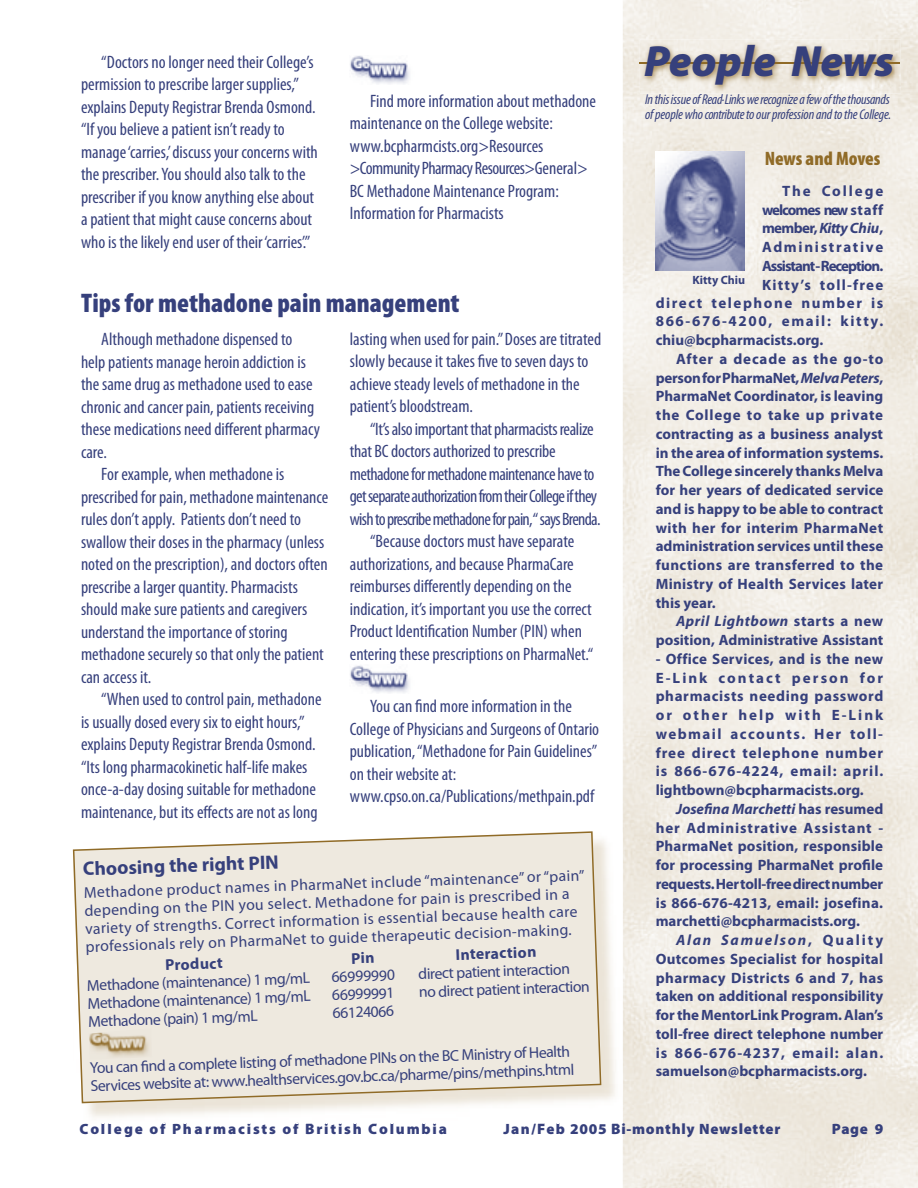
<style>
.page{position:relative;width:918px;height:1188px;background:#fff}
.page>*{position:absolute;margin:0;border:0;box-sizing:border-box;transform-origin:0 0}
.t1{font:italic 900 43.8px "Myriad Pro";letter-spacing:-.01em;color:#36407c}
.t2{font:900 condensed 27px "Myriad Pro";color:#36407c}
.t3{font:700 19.5px "Myriad Pro";color:#36407c}
.t4{font:900 condensed 19.5px "Myriad Pro";letter-spacing:-.005em;color:#906b27}
.t5{font:condensed 18px/22.5px "Myriad Pro";color:#36407c}
.t6{font:condensed 18px "Myriad Pro";letter-spacing:-.04em;color:#36407c}
.t7{font:condensed 18px "Myriad Pro";letter-spacing:-.02em;color:#36407c}
.t8{font:condensed 18px "Myriad Pro";letter-spacing:-.03em;color:#36407c}
.t9{font:15.75px/18px "Myriad Pro";color:#36407c}
.t10{font:700 15.75px "Myriad Pro";color:#36407c}
.t11{font:700 15px/18.8px "Myriad Pro";color:#36407c;text-align:justify}
.t12{font:900 15px "Myriad Pro";letter-spacing:.12em;color:#36407c}
.t13{font:900 15px "Myriad Pro";letter-spacing:.05em;color:#36407c}
.t14{font:italic condensed 14.25px/15px "Myriad Pro";letter-spacing:-.02em;color:#36407c}
.t15{font:700 12px "Myriad Pro";color:#36407c}
.s1{font-style:italic}
</style>
<div class="page">
<img style="left:623px;top:0;width:295px;height:1188px">
<hr style="left:639px;top:63px;width:261px;height:1px;background:#906b27">
<img style="left:640px;top:40px;width:261px;height:54px">
<img style="left:640px;top:63px;width:260px;height:1px">
<img style="left:350px;top:55px;width:60px;height:29px">
<img style="left:247px;top:1123px;width:189px;height:1px">
<img style="left:656px;top:151px;width:89px;height:120px">
<img style="left:350px;top:665px;width:60px;height:28px">
<svg style="left:73px;top:831px;width:528px;height:272px;background:#ece7dc"></svg>
<svg style="left:352px;top:952px;width:22px;height:12px"></svg>
<h1 class="t1" style="left:644px;top:37px;width:251px">People News</h1>
<p class="t5" style="left:81px;top:51px;width:238px;text-indent:20px">“Doctors no longer need their College’s permission to prescribe larger supplies,” explains Deputy Registrar Brenda Osmond. “If you believe a patient isn’t ready to manage ‘carries,’ discuss your concerns with the prescriber. You should also talk to the prescriber if you know anything else about a patient that might cause concerns about who is the likely end user of their ‘carries’.”</p>
<p class="t14" style="left:645px;top:92px;width:248px">In this issue of Read.Linkswe recognize a few of the thousands of people who contribute to our profession and to the College.</p>
<p class="t5" style="left:350px;top:90px;width:248px;text-indent:20px">Find more information about methadone maintenance on the College website: www.bcpharmcists.org&gt;Resources &gt;Community Pharmacy Resources&gt;General&gt; BC Methadone Maintenance Program:<br>Information for Pharmacists</p>
<p class="t4" style="left:765px;top:148px;width:117px">News and Moves</p>
<p class="t11" style="left:762px;top:182px;width:123px;text-indent:20px">The College welcomes new staff member, <span class="s1">Kitty Chiu</span>, Administrative Assistant- Reception.<br>Kitty’s toll-free</p>
<p class="t15" style="left:693px;top:273px;width:54px">Kitty Chiu</p>
<h2 class="t2" style="left:81px;top:288px;width:380px">Tips for methadone pain management</h2>
<p class="t11" style="left:656px;top:293px;width:229px">direct telephone number is 866-676-4200, email: kitty. chiu@bcpharmacists.org.</p>
<p class="t11" style="left:656px;top:350px;width:229px;text-indent:20px">After a decade as the go-to person for PharmaNet, <span class="s1">Melva Peters</span>, PharmaNet Coordinator, is leaving the College to take up private contracting as a business analyst in the area of information systems.<br>The College sincerely thanks Melva for her years of dedicated service and is happy to be able to contract with her for interim PharmaNet administration services until these functions are transferred to the Ministry of Health Services later this year.</p>
<p class="t11" style="left:656px;top:612px;width:229px;text-align:right"><span class="s1">April Lightbown</span> starts a new position, Administrative Assistant</p>
<p class="t11" style="left:656px;top:650px;width:229px">- Office Services, and is the new E-Link contact person for pharmacists needing password or other help with E-Link webmail accounts. Her toll&shy;free direct telephone number is 866-676-4224, email: april. lightbown@bcpharmacists.org.</p>
<p class="t11" style="left:656px;top:800px;width:229px;text-indent:20px"><span class="s1">Josefina Marchetti</span> has resumed her Administrative Assistant - PharmaNet position, responsible for processing PharmaNet profile requests. Her toll-free direct number is 866-676-4213, email: josefina. marchetti@bcpharmacists.org.</p>
<p class="t11" style="left:656px;top:931px;width:229px;text-indent:20px"><span class="s1">Alan Samuelson</span>, Quality Outcomes Specialist for hospital pharmacy Districts 6 and 7, has taken on additional responsibility for the MentorLink Program. Alan’s toll-free direct telephone number is 866-676-4237, email: alan. samuelson@bcpharmacists.org.</p>
<p class="t5" style="left:350px;top:328px;width:253px">lasting when used for pain.” Doses are titrated slowly because it takes five to seven days to achieve steady levels of methadone in the patient’s bloodstream.</p>
<p class="t7" style="left:370px;top:419px;width:225px">“It’s also important that pharmacists realize</p>
<p class="t5" style="left:350px;top:441px;width:207px">that BC doctors authorized to prescribe</p>
<p class="t8" style="left:350px;top:464px;width:246px">methadone for methadone maintenance have to</p>
<p class="t6" style="left:350px;top:487px;width:249px">get separate authorization from their College if they</p>
<p class="t6" style="left:350px;top:509px;width:252px">wish to prescribe methadone for pain, “ says Brenda.</p>
<p class="t5" style="left:370px;top:531px;width:206px">“Because doctors must have separate</p>
<p class="t5" style="left:350px;top:553px;width:225px">authorizations, and because PharmaCare</p>
<p class="t5" style="left:350px;top:576px;width:223px">reimburses differently depending on the</p>
<p class="t5" style="left:350px;top:598px;width:244px">indication, it’s important you use the correct</p>
<p class="t5" style="left:350px;top:621px;width:234px">Product Identification Number (PIN) when</p>
<p class="t5" style="left:350px;top:643px;width:245px">entering these prescriptions on PharmaNet.“</p>
<p class="t5" style="left:350px;top:696px;width:251px;text-indent:20px">You can find more information in the College of Physicians and Surgeons of Ontario publication, “Methadone for Pain Guidelines” on their website at: www.cpso.on.ca/Publications/methpain.pdf</p>
<p class="t5" style="left:101px;top:328px;width:193px">Although methadone dispensed to</p>
<p class="t5" style="left:81px;top:351px;width:226px">help patients manage heroin addiction is</p>
<p class="t5" style="left:81px;top:373px;width:233px">the same drug as methadone used to ease</p>
<p class="t5" style="left:81px;top:396px;width:235px">chronic and cancer pain, patients receiving</p>
<p class="t5" style="left:81px;top:418px;width:241px">these medications need different pharmacy</p>
<p class="t5" style="left:81px;top:441px;width:28px">care.</p>
<p class="t5" style="left:101px;top:463px;width:185px">For example, when methadone is</p>
<p class="t5" style="left:81px;top:486px;width:249px">prescribed for pain, methadone maintenance</p>
<p class="t5" style="left:81px;top:508px;width:222px">rules don’t apply. Patients don’t need to</p>
<p class="t5" style="left:81px;top:531px;width:245px">swallow their doses in the pharmacy (unless</p>
<p class="t5" style="left:81px;top:553px;width:248px">noted on the prescription), and doctors often</p>
<p class="t5" style="left:81px;top:576px;width:218px">prescribe a larger quantity. Pharmacists</p>
<p class="t5" style="left:81px;top:598px;width:228px">should make sure patients and caregivers</p>
<p class="t5" style="left:81px;top:621px;width:208px">understand the importance of storing</p>
<p class="t5" style="left:81px;top:643px;width:244px">methadone securely so that only the patient</p>
<p class="t5" style="left:81px;top:666px;width:72px">can access it.</p>
<p class="t5" style="left:101px;top:688px;width:222px">“When used to control pain, methadone</p>
<p class="t5" style="left:81px;top:711px;width:225px">is usually dosed every six to eight hours,”</p>
<p class="t5" style="left:81px;top:733px;width:236px">explains Deputy Registrar Brenda Osmond.</p>
<p class="t5" style="left:81px;top:756px;width:228px">“Its long pharmacokinetic half-life makes</p>
<p class="t5" style="left:81px;top:778px;width:236px">once-a-day dosing suitable for methadone</p>
<p class="t5" style="left:81px;top:801px;width:238px">maintenance, but its effects are not as long</p>
<p class="t3" style="left:83px;top:858px;width:197px;rotate:-2deg">Choosing the right PIN</p>
<p class="t9" style="left:84px;top:884px;width:503px;rotate:-2deg">Methadone product names in PharmaNet include “maintenance” or “pain” depending on the PIN you select. Methadone for pain is prescribed in a variety of strengths. Correct information is essential because health care professionals rely on PharmaNet to guide therapeutic decision-making.</p>
<p class="t10" style="left:165px;top:956px;width:59px;rotate:-2deg">Product</p>
<p class="t10" style="left:455px;top:946px;width:82px;rotate:-2deg">Interaction</p>
<p class="t9" style="left:87px;top:977px;width:225px;rotate:-2deg">Methadone (maintenance) 1 mg/mL</p>
<p class="t9" style="left:331px;top:968px;width:65px;rotate:-2deg">66999990</p>
<p class="t9" style="left:418px;top:965px;width:153px;rotate:-2deg">direct patient interaction</p>
<p class="t9" style="left:87px;top:995px;width:225px;rotate:-2deg">Methadone (maintenance) 1 mg/mL</p>
<p class="t9" style="left:332px;top:986px;width:64px;rotate:-2deg">66999991</p>
<p class="t9" style="left:419px;top:983px;width:172px;rotate:-2deg">no direct patient interaction</p>
<p class="t9" style="left:88px;top:1013px;width:171px;rotate:-2deg">Methadone (pain) 1 mg/mL</p>
<p class="t9" style="left:332px;top:1004px;width:63px;rotate:-2deg">66124066</p>
<p class="t9" style="left:90px;top:1059px;width:485px;rotate:-2deg">You can fi nd a complete listing of methadone PINs on the BC Ministry of Health<br>Services website at: www.healthservices.gov.bc.ca/pharme/pins/methpins.html</p>
<p class="t12" style="left:80px;top:1120px;width:369px">College of Pharmacists of British Columbia</p>
<p class="t13" style="left:503px;top:1120px;width:279px">Jan/Feb 2005 Bi-monthly Newsletter</p>
<p class="t12" style="left:832px;top:1120px;width:53px">Page 9</p>
</div>
